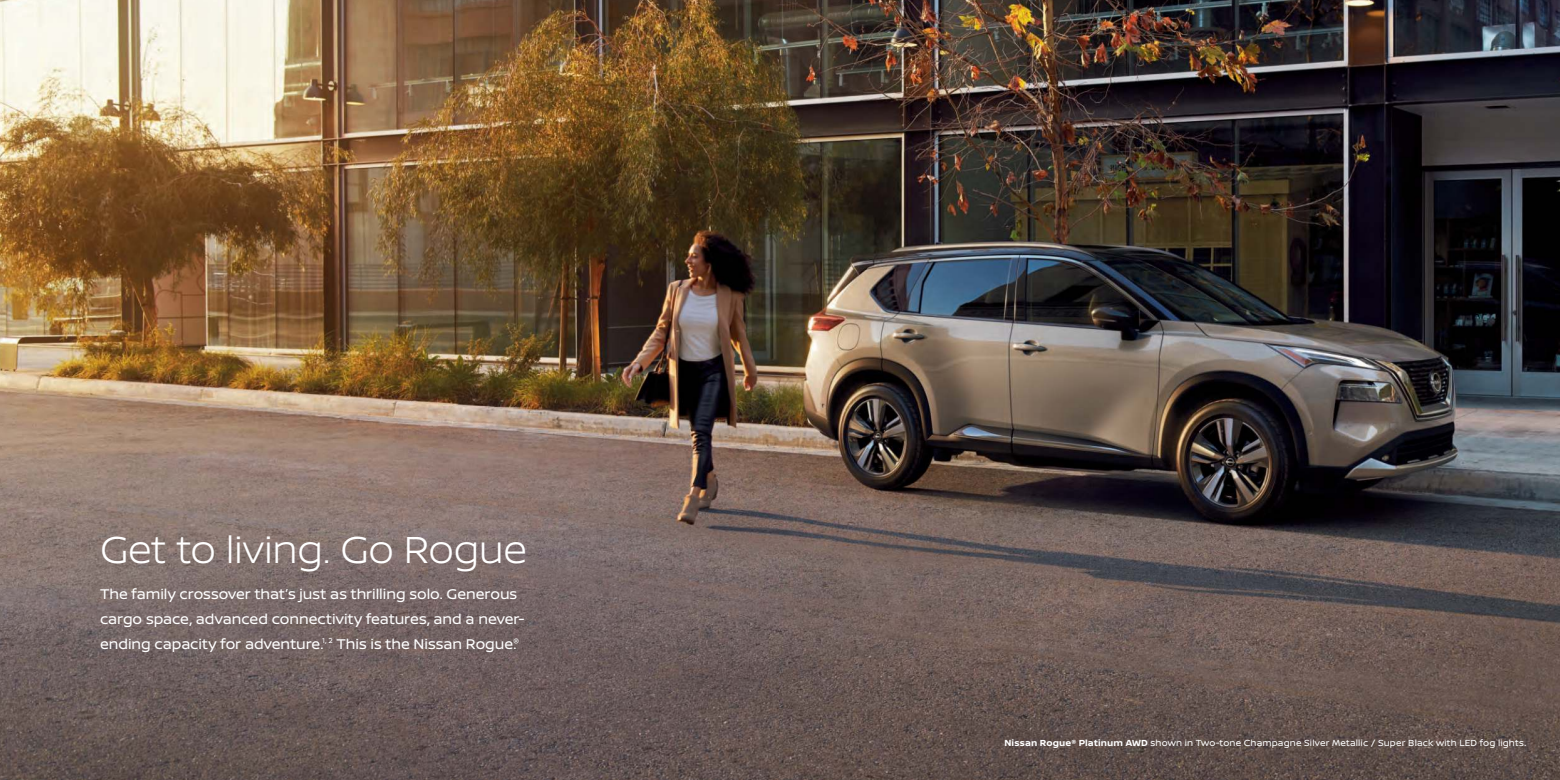
<style>
.page{position:relative;width:1560px;height:780px;background:#fff}
.page>*{position:absolute;margin:0;border:0;box-sizing:border-box;transform-origin:0 0}
.t1{font:300 40px "Nissan Brand";letter-spacing:-.01em;color:#fff}
.t2{font:15px/25px "Nissan Brand";letter-spacing:-.005em;color:#fff}
.t3{font:9.38px "Nissan Brand";letter-spacing:.015em;color:#fff}
.s1{font-weight:700}
</style>
<div class="page">
<img style="left:0;top:0;width:1559px;height:780px">
<h1 class="t1" style="left:100px;top:532px;width:428px">Get to living. Go Rogue</h1>
<p class="t2" style="left:100px;top:582px;width:426px">The family crossover that’s just as thrilling solo. Generous cargo space, advanced connectivity features, and a never&shy;ending capacity for adventure.<sup>1,</sup> <sup>2</sup> This is the Nissan Rogue.<sup>®</sup></p>
<p class="t3" style="left:1004px;top:739px;width:523px"><span class="s1">Nissan Rogue® Platinum AWD</span> shown in Two-tone Champagne Silver Metallic / Super Black with LED fog lights.</p>
</div>
